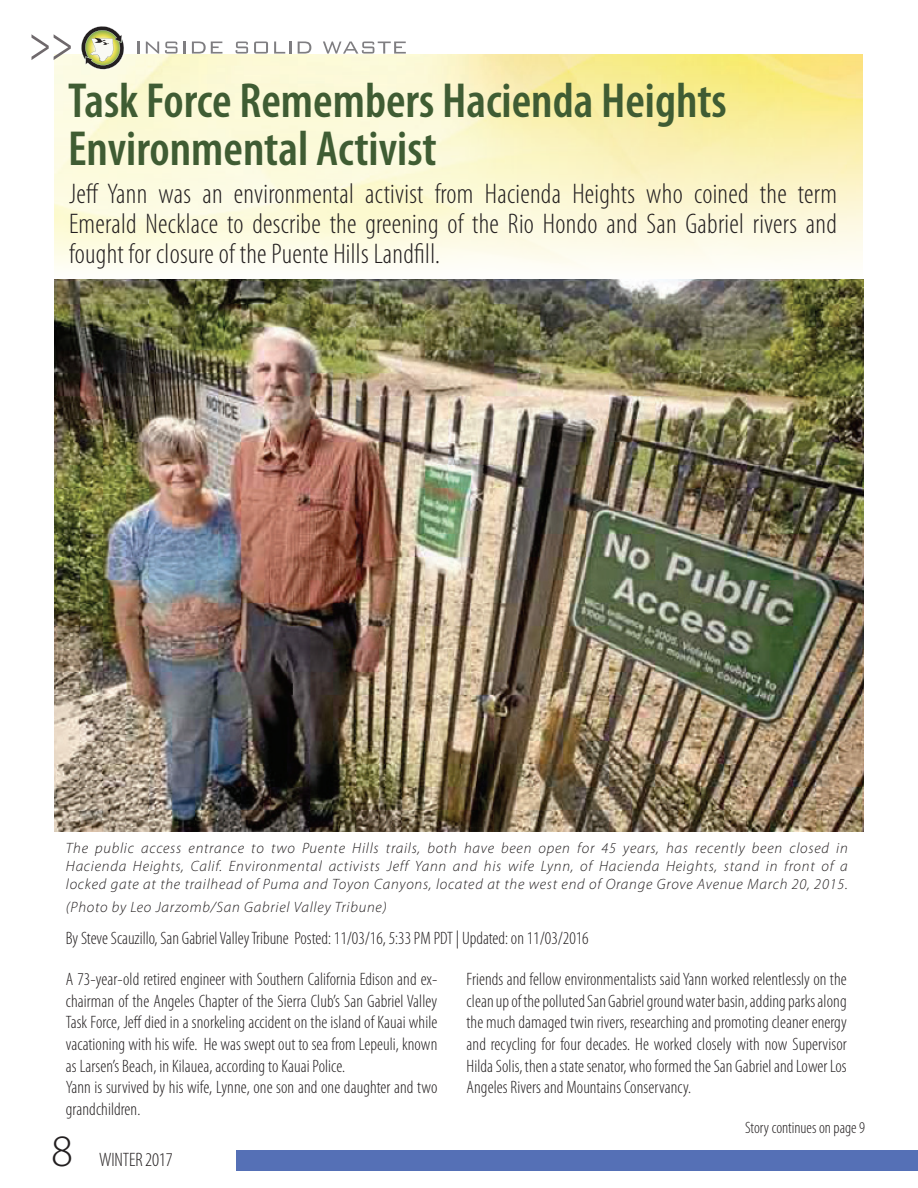
<style>
.page{position:relative;width:918px;height:1188px;background:#fff}
.page>*{position:absolute;margin:0;border:0;box-sizing:border-box;transform-origin:0 0}
.t1{font:600 condensed 49.5px/48px "Myriad Pro";color:#3f5c33}
.t2{font:300 45px "Myriad Pro";color:#231f20}
.t3{font:300 condensed 28.5px/30px "Myriad Pro";letter-spacing:.01em;color:#231f20;text-align:justify}
.t4{font:300 condensed 19.5px "Myriad Pro";letter-spacing:-.01em;color:#231f20}
.t5{font:300 condensed 18px/21.6px "Myriad Pro";letter-spacing:.005em;color:#231f20}
.t6{font:300 condensed 16.5px "Myriad Pro";color:#231f20}
.t7{font:italic 300 15px/18px "Myriad Pro";letter-spacing:.05em;color:#231f20;text-align:justify}
</style>
<div class="page">
<img style="left:54px;top:54px;width:810px;height:777px">
<div style="left:237px;top:1150px;width:681px;height:21px;background:#5570b6"></div>
<svg style="left:31px;top:34px;width:40px;height:26px"></svg>
<svg style="left:138px;top:42px;width:2px;height:12px"></svg>
<svg style="left:146px;top:42px;width:13px;height:12px"></svg>
<svg style="left:165px;top:42px;width:13px;height:12px"></svg>
<svg style="left:184px;top:42px;width:2px;height:12px"></svg>
<svg style="left:192px;top:42px;width:30px;height:12px"></svg>
<svg style="left:235px;top:42px;width:13px;height:12px"></svg>
<svg style="left:254px;top:42px;width:14px;height:12px"></svg>
<svg style="left:274px;top:42px;width:17px;height:12px"></svg>
<svg style="left:298px;top:42px;width:13px;height:12px"></svg>
<svg style="left:323px;top:42px;width:83px;height:12px"></svg>
<div style="left:80px;top:25px;width:46px;height:46px;background:#fff;opacity:.56"></div>
<svg style="left:81px;top:26px;width:43px;height:44px"></svg>
<h1 class="t1" style="left:68px;top:78px;width:660px">Task Force Remembers Hacienda Heights<br>Environmental Activist</h1>
<h3 class="t3" style="left:69px;top:179px;width:769px">Jeff Yann was an environmental activist from Hacienda Heights who coined the term Emerald Necklace to describe the greening of the Rio Hondo and San Gabriel rivers and fought for closure of the Puente Hills Landfill.</h3>
<p class="t7" style="left:66px;top:839px;width:783px">The public access entrance to two Puente Hills trails, both have been open for 45 years, has recently been closed in Hacienda Heights, Calif. Environmental activists Jeff Yann and his wife Lynn, of Hacienda Heights, stand in front of a locked gate at the trailhead of Puma and Toyon Canyons, located at the west end of Orange Grove Avenue March 20, 2015.</p>
<p class="t7" style="left:66px;top:898px;width:322px">(Photo by Leo Jarzomb/San Gabriel Valley Tribune)</p>
<p class="t5" style="left:66px;top:928px;width:524px">By Steve Scauzillo, San Gabriel Valley Tribune Posted: 11/03/16, 5:33 PM PDT | Updated: on 11/03/2016</p>
<p class="t5" style="left:66px;top:969px;width:373px">A 73-year-old retired engineer with Southern California Edison and ex&shy;chairman of the Angeles Chapter of the Sierra Club’s San Gabriel Valley Task Force, Jeff died in a snorkeling accident on the island of Kauai while vacationing with his wife. He was swept out to sea from Lepeuli, known as Larsen’s Beach, in Kilauea, according to Kauai Police.<br>Yann is survived by his wife, Lynne, one son and one daughter and two grandchildren.</p>
<h2 class="t2" style="left:51px;top:1124px;width:23px">8</h2>
<p class="t4" style="left:99px;top:1149px;width:75px">WINTER 2017</p>
<p class="t5" style="left:467px;top:969px;width:382px;text-align:justify">Friends and fellow environmentalists said Yann worked relentlessly on the clean up of the polluted San Gabriel ground water basin, adding parks along the much damaged twin rivers, researching and promoting cleaner energy and recycling for four decades. He worked closely with now Supervisor Hilda Solis, then a state senator, who formed the San Gabriel and Lower Los Angeles Rivers and Mountains Conservancy.</p>
<p class="t6" style="left:745px;top:1118px;width:121px">Story continues on page 9</p>
</div>
